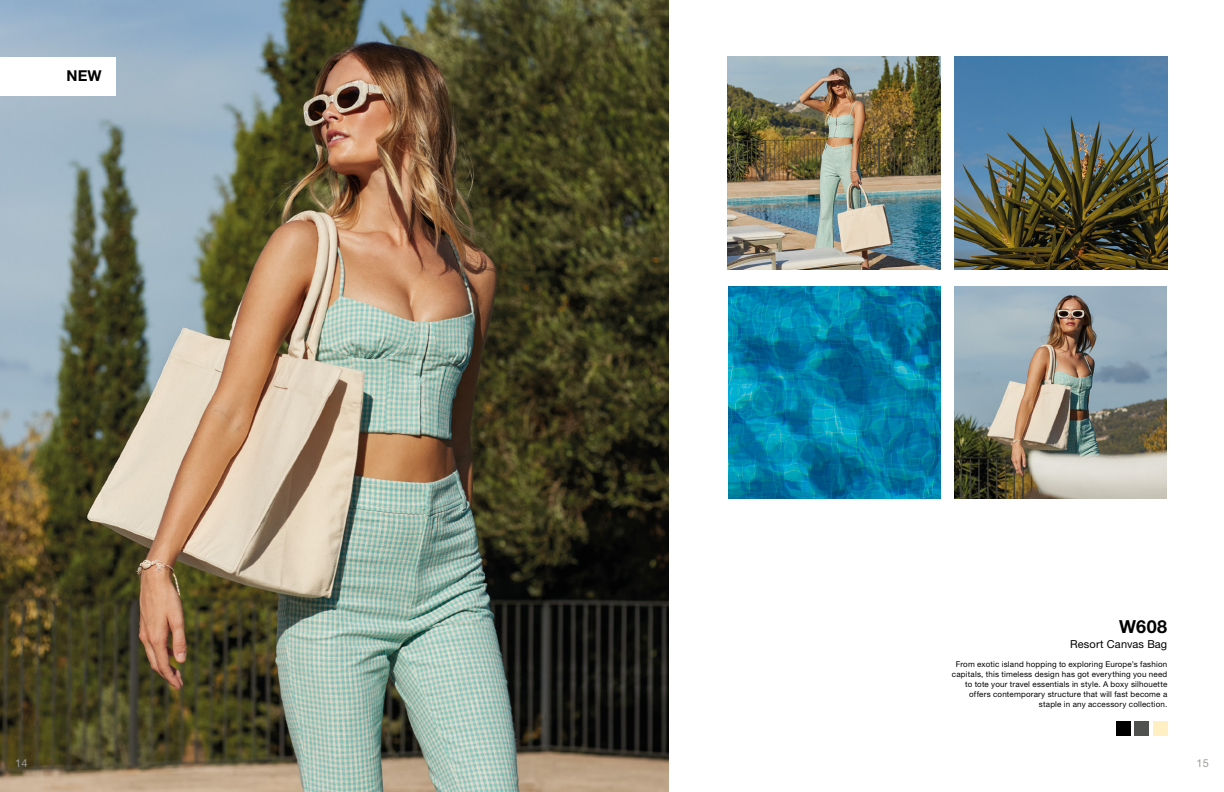
<style>
.page{position:relative;width:1224px;height:792px;background:#fff}
.page>*{position:absolute;margin:0;border:0;box-sizing:border-box;transform-origin:0 0}
.t1{font:700 18px "Helvetica Neue LT Pro";color:#000}
.t2{font:700 15px "Helvetica Neue LT Pro";color:#000}
.t3{font:11px "Helvetica Neue LT Pro";letter-spacing:.01em;color:#000}
.t4{font:11px "Helvetica Neue LT Pro";color:#9d9d9c}
.t5{font:8px/10px "Helvetica Neue LT Pro";letter-spacing:.025em;color:#000;text-align:right}
</style>
<div class="page">
<img style="left:0;top:0;width:669px;height:792px">
<img style="left:728px;top:57px;width:212px;height:212px">
<img style="left:955px;top:57px;width:212px;height:212px">
<img style="left:955px;top:287px;width:212px;height:212px">
<img style="left:728px;top:287px;width:212px;height:212px">
<div style="left:1153px;top:721px;width:14px;height:14px;background:#ffefc3"></div>
<div style="left:1135px;top:721px;width:14px;height:14px;background:#505250"></div>
<div style="left:1116px;top:721px;width:14px;height:14px;background:#000"></div>
<div style="left:0;top:57px;width:116px;height:39px;background:#fff"></div>
<h2 class="t2" style="left:66px;top:67px;width:37px">NEW</h2>
<h1 class="t1" style="left:1119px;top:616px;width:50px">W608</h1>
<h3 class="t3" style="left:1070px;top:637px;width:99px">Resort Canvas Bag</h3>
<p class="t5" style="left:952px;top:659px;width:217px">From exotic island hopping to exploring Europe’s fashion capitals, this timeless design has got everything you need to tote your travel essentials in style. A boxy silhouette offers contemporary structure that will fast become a staple in any accessory collection.</p>
<h3 class="t4" style="left:15px;top:757px;width:14px">14</h3>
<h3 class="t4" style="left:1197px;top:757px;width:14px">15</h3>
</div>
